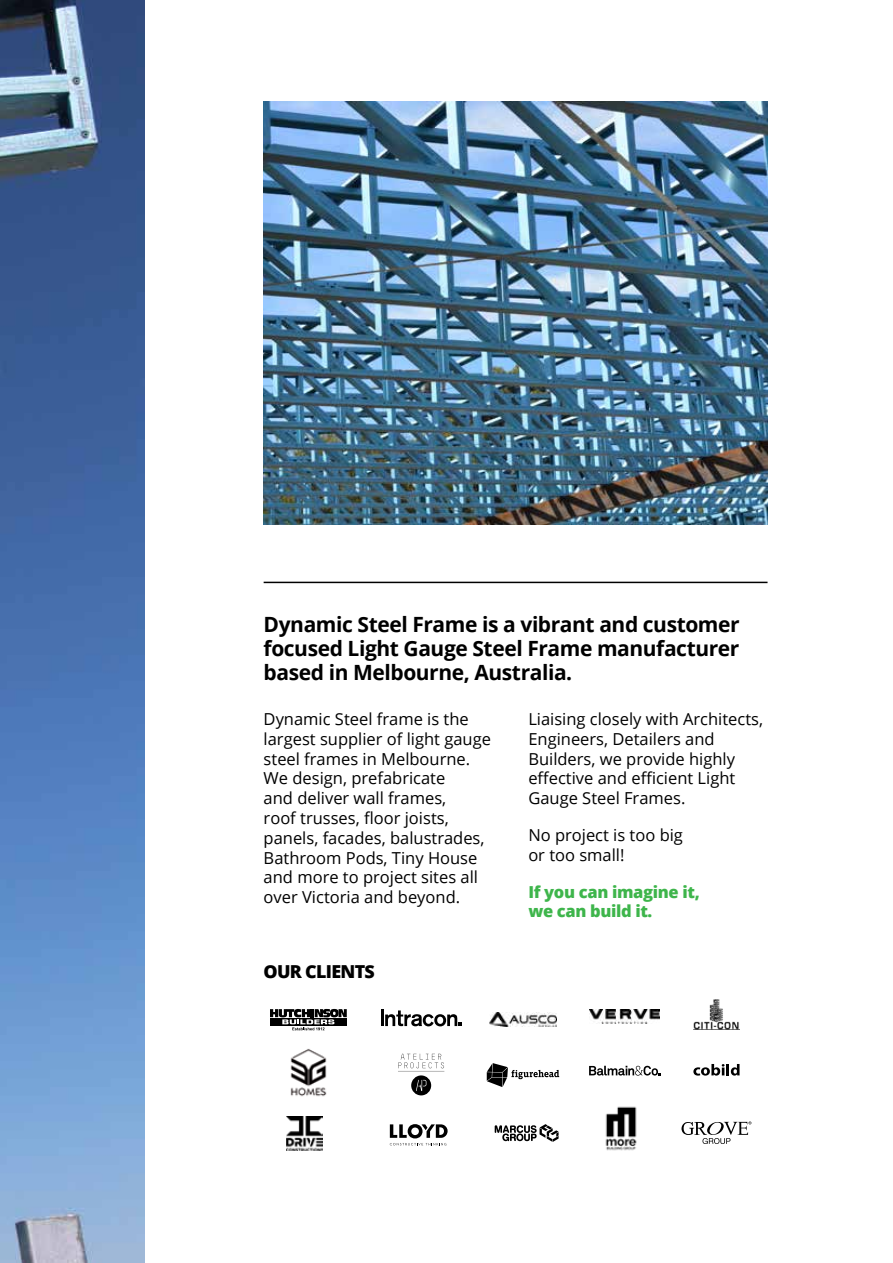
<style>
.page{position:relative;width:893px;height:1263px;background:#fff}
.page>*{position:absolute;margin:0;border:0;box-sizing:border-box;transform-origin:0 0}
.t1{font:700 21px/24px "Open Sans";letter-spacing:-.02em;color:#000;text-align:justify}
.t2{font:800 17.85px "Open Sans";letter-spacing:-.04em;color:#000}
.t3{font:16.5px/19.8px "Open Sans";color:#000}
.t4{font:800 16.5px/19.8px "Open Sans";letter-spacing:-.02em;color:#3eb54b}
</style>
<div class="page">
<hr style="left:264px;top:582px;width:503px;height:1px;background:#000">
<img style="left:264px;top:101px;width:503px;height:423px">
<svg style="left:0;top:0;width:145px;height:1263px"></svg>
<img style="left:693px;top:999px;width:46px;height:30px">
<svg style="left:693px;top:1064px;width:47px;height:12px"></svg>
<svg style="left:270px;top:1009px;width:77px;height:21px"></svg>
<svg style="left:589px;top:1066px;width:71px;height:9px"></svg>
<svg style="left:398px;top:1054px;width:46px;height:41px"></svg>
<img style="left:290px;top:1049px;width:37px;height:48px">
<img style="left:589px;top:1010px;width:71px;height:14px">
<svg style="left:390px;top:1124px;width:58px;height:21px"></svg>
<svg style="left:487px;top:1063px;width:72px;height:24px"></svg>
<img style="left:286px;top:1117px;width:36px;height:33px">
<svg style="left:495px;top:1124px;width:64px;height:18px"></svg>
<img style="left:490px;top:1013px;width:66px;height:13px">
<hr style="left:381px;top:1010px;width:3px;height:16px;background:#000">
<svg style="left:385px;top:1010px;width:77px;height:16px"></svg>
<img style="left:605px;top:1106px;width:32px;height:45px">
<svg style="left:681px;top:1121px;width:70px;height:23px"></svg>
<p class="t1" style="left:264px;top:611px;width:478px">Dynamic Steel Frame is a vibrant and customer focused Light Gauge Steel Frame manufacturer based in Melbourne, Australia.</p>
<p class="t3" style="left:264px;top:709px;width:229px">Dynamic Steel frame is the largest supplier of light gauge steel frames in Melbourne.<br>We design, prefabricate<br>and deliver wall frames,<br>roof trusses, floor joists, panels, facades, balustrades,<br>Bathroom Pods, Tiny House and more to project sites all over Victoria and beyond.</p>
<p class="t3" style="left:528px;top:709px;width:236px">Liaising closely with Architects,<br>Engineers, Detailers and<br>Builders, we provide highly effective and efficient Light<br>Gauge Steel Frames.</p>
<p class="t3" style="left:528px;top:825px;width:156px">No project is too big or too small!</p>
<p class="t4" style="left:528px;top:881px;width:173px">If you can imagine it, we can build it.</p>
<p class="t2" style="left:264px;top:958px;width:113px">OUR CLIENTS</p>
</div>
